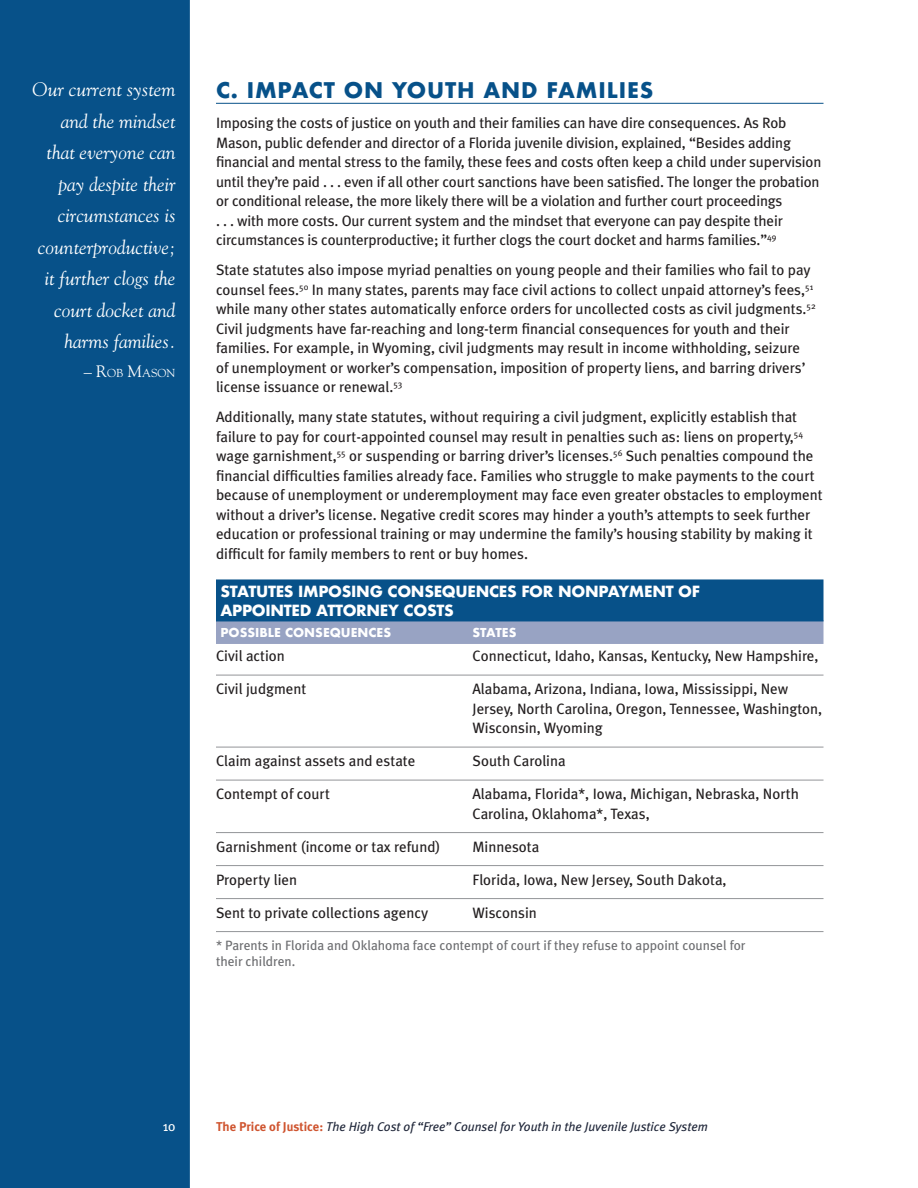
<style>
.page{position:relative;width:918px;height:1188px;background:#fff}
.page>*{position:absolute;margin:0;border:0;box-sizing:border-box;transform-origin:0 0}
.Part_Head{font:700 21px "Futura";letter-spacing:.04em;color:#075189}
.boxed_left_page{font:italic 19.5px/31.5px "Goudy";color:#fff;text-align:right}
.body{font:15px/19.5px "Meta Plus";color:#231f20}
.t1{font:700 15px/19.5px "Futura";letter-spacing:-.02em;color:#fff}
.body-2{font:13.5px/16.5px "Meta Plus";color:#6c6d70}
.Footnote_text{font:13.5px "Meta Plus";color:#fff}
.t2{font:italic 12.75px "Meta Plus";color:#1e2538}
.t3{font:700 12px "Futura";color:#fff}
.name_attribution{font:11.55px "Goudy";color:#fff}
.s1{font-size:16.5px}
.s2{font-weight:700;font-style:normal;color:#cf542f}
</style>
<div class="page">
<div style="left:0;top:0;width:189px;height:1188px;background:#075189"></div>
<hr style="left:189px;top:0;width:1px;height:1188px;background:#075189">
<hr style="left:216px;top:103px;width:608px;height:1px;background:#075189">
<div style="left:216px;top:620px;width:608px;height:24px;background:#98a3c3"></div>
<hr style="left:216px;top:675px;width:608px;height:1px;background:#939598">
<hr style="left:216px;top:747px;width:608px;height:1px;background:#939598">
<hr style="left:216px;top:780px;width:608px;height:1px;background:#939598">
<hr style="left:216px;top:832px;width:608px;height:1px;background:#939598">
<hr style="left:216px;top:865px;width:608px;height:1px;background:#939598">
<hr style="left:216px;top:898px;width:608px;height:1px;background:#939598">
<hr style="left:216px;top:931px;width:608px;height:1px;background:#939598">
<div style="left:216px;top:579px;width:608px;height:42px;background:#075189"></div>
<p class="boxed_left_page" style="left:33px;top:73px;width:144px">Our current system and the mindset that everyone can pay despite their circumstances is counterproductive; it further clogs the court docket and harms families.</p>
<p class="name_attribution" style="left:84px;top:366px;width:93px"><span class="s1">– R</span>OB <span class="s1">M</span>ASON</p>
<p class="Part_Head" style="left:216px;top:75px;width:439px">C. IMPACT ON YOUTH AND FAMILIES</p>
<p class="body" style="left:216px;top:113px;width:607px">Imposing the costs of justice on youth and their families can have dire consequences. As Rob Mason, public defender and director of a Florida juvenile division, explained, “Besides adding financial and mental stress to the family, these fees and costs often keep a child under supervision until they’re paid . . . even if all other court sanctions have been satisfied. The longer the probation or conditional release, the more likely there will be a violation and further court proceedings<br>. . . with more costs. Our current system and the mindset that everyone can pay despite their circumstances is counterproductive; it further clogs the court docket and harms families.”<sup>49</sup></p>
<p class="body" style="left:216px;top:260px;width:601px">State statutes also impose myriad penalties on young people and their families who fail to pay counsel fees.<sup>50</sup> In many states, parents may face civil actions to collect unpaid attorney’s fees,<sup>51 </sup>while many other states automatically enforce orders for uncollected costs as civil judgments.<sup>52<br></sup>Civil judgments have far-reaching and long-term financial consequences for youth and their families. For example, in Wyoming, civil judgments may result in income withholding, seizure of unemployment or worker’s compensation, imposition of property liens, and barring drivers’ license issuance or renewal.<sup>53</sup></p>
<p class="body" style="left:216px;top:407px;width:608px">Additionally, many state statutes, without requiring a civil judgment, explicitly establish that failure to pay for court-appointed counsel may result in penalties such as: liens on property,<sup>54 </sup>wage garnishment,<sup>55</sup> or suspending or barring driver’s licenses.<sup>56</sup> Such penalties compound the financial difficulties families already face. Families who struggle to make payments to the court because of unemployment or underemployment may face even greater obstacles to employment without a driver’s license. Negative credit scores may hinder a youth’s attempts to seek further education or professional training or may undermine the family’s housing stability by making it difficult for family members to rent or buy homes.</p>
<p class="t1" style="left:220px;top:581px;width:481px">STATUTES IMPOSING CONSEQUENCES FOR NONPAYMENT OF<br>APPOINTED ATTORNEY COSTS</p>
<p class="t3" style="left:220px;top:624px;width:172px">POSSIBLE CONSEQUENCES</p>
<p class="body" style="left:216px;top:646px;width:70px">Civil action</p>
<p class="body" style="left:216px;top:679px;width:92px">Civil judgment</p>
<p class="body" style="left:216px;top:751px;width:201px">Claim against assets and estate</p>
<p class="body" style="left:216px;top:784px;width:115px">Contempt of court</p>
<p class="body" style="left:216px;top:837px;width:226px">Garnishment (income or tax refund)</p>
<p class="body" style="left:216px;top:870px;width:83px">Property lien</p>
<p class="body" style="left:216px;top:903px;width:214px">Sent to private collections agency</p>
<p class="t3" style="left:472px;top:624px;width:46px">STATES</p>
<p class="body" style="left:472px;top:646px;width:348px">Connecticut, Idaho, Kansas, Kentucky, New Hampshire,</p>
<p class="body" style="left:472px;top:679px;width:351px">Alabama, Arizona, Indiana, Iowa, Mississippi, New<br>Jersey, North Carolina, Oregon, Tennessee, Washington,<br>Wisconsin, Wyoming</p>
<p class="body" style="left:472px;top:751px;width:95px">South Carolina</p>
<p class="body" style="left:472px;top:784px;width:328px">Alabama, Florida*, Iowa, Michigan, Nebraska, North<br>Carolina, Oklahoma*, Texas,</p>
<p class="body" style="left:472px;top:837px;width:68px">Minnesota</p>
<p class="body" style="left:472px;top:870px;width:256px">Florida, Iowa, New Jersey, South Dakota,</p>
<p class="body" style="left:472px;top:903px;width:66px">Wisconsin</p>
<p class="body-2" style="left:216px;top:937px;width:531px">* Parents in Florida and Oklahoma face contempt of court if they refuse to appoint counsel for their children.</p>
<p class="Footnote_text" style="left:163px;top:1119px;width:14px">10</p>
<p class="t2" style="left:216px;top:1119px;width:494px"><span class="s2">The Price of Justice:</span> The High Cost of “Free” Counsel for Youth in the Juvenile Justice System</p>
</div>
